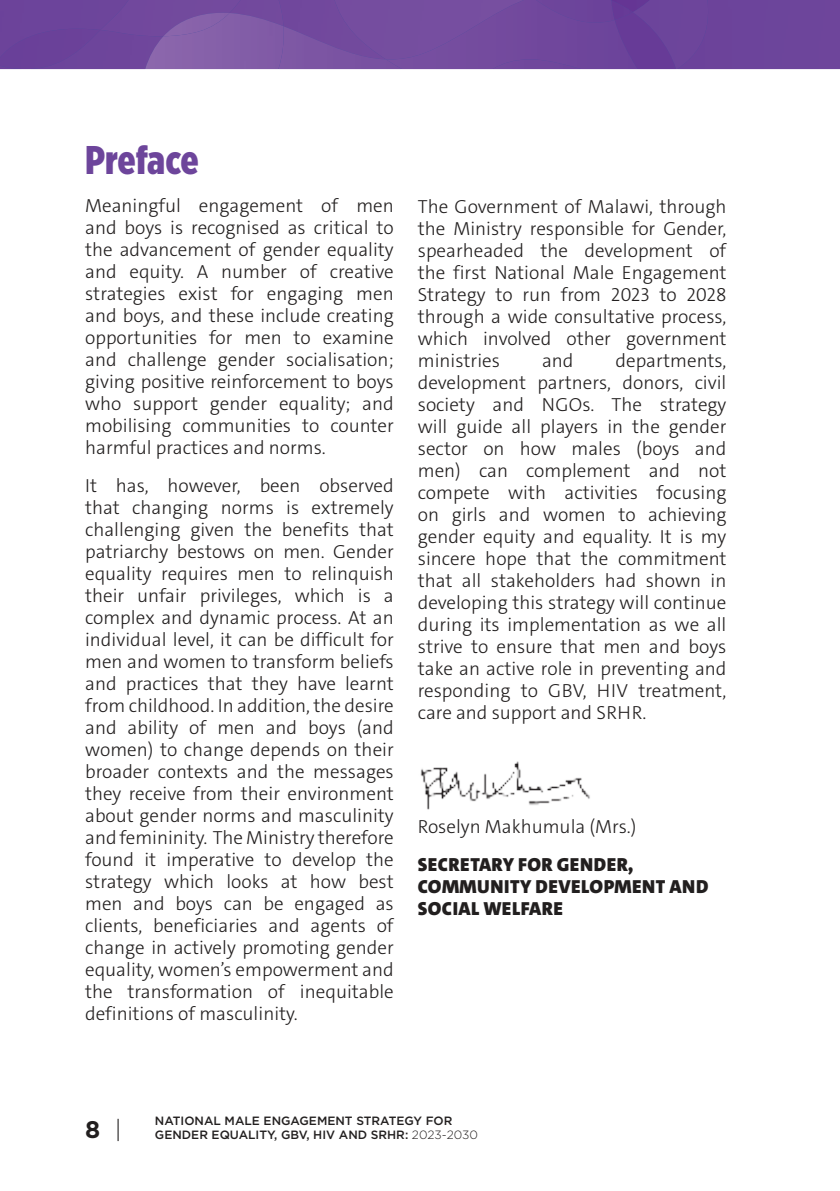
<style>
.page{position:relative;width:840px;height:1191px;background:#fff}
.page>*{position:absolute;margin:0;border:0;box-sizing:border-box;transform-origin:0 0}
.t1{font:900 40px "Gotham X Narrow";letter-spacing:-.005em;color:#6d459b}
.t2{font:700 24px "Gotham";color:#221f1f}
.t3{font:300 19px/22px "The Sans Trial";color:#221f1f;text-align:justify}
.t4{font:900 19px/22px "The Sans Trial";letter-spacing:.025em;color:#221f1f}
.t5{font:500 12px "Gotham";color:#221f1f}
.s1{font-weight:300}
</style>
<div class="page">
<div style="left:283px;top:0;width:103px;height:26px;background:#72499d"></div>
<div style="left:100px;top:0;width:183px;height:69px;background:#724a9d"></div>
<div style="left:0;top:0;width:152px;height:62px;background:#6c459b"></div>
<div style="left:0;top:29px;width:100px;height:40px;background:#6b4199"></div>
<div style="left:386px;top:0;width:228px;height:69px;background:#734b9e"></div>
<img style="left:284px;top:26px;width:118px;height:43px">
<img style="left:145px;top:13px;width:139px;height:56px">
<img style="left:492px;top:59px;width:89px;height:10px">
<img style="left:610px;top:0;width:1px;height:12px">
<img style="left:632px;top:0;width:44px;height:69px">
<div style="left:676px;top:0;width:163px;height:69px;background:#6c459b"></div>
<img style="left:611px;top:0;width:21px;height:20px">
<img style="left:614px;top:12px;width:61px;height:57px">
<img style="left:420px;top:761px;width:170px;height:49px">
<h1 class="t1" style="left:85px;top:142px;width:115px">Preface</h1>
<p class="t3" style="left:85px;top:196px;width:310px">Meaningful engagement of men and boys is recognised as critical to the advancement of gender equality and equity. A number of creative strategies exist for engaging men and boys, and these include creating opportunities for men to examine and challenge gender socialisation; giving positive reinforcement to boys who support gender equality; and mobilising communities to counter harmful practices and norms.</p>
<p class="t3" style="left:85px;top:476px;width:310px">It has, however, been observed that changing norms is extremely challenging given the benefits that patriarchy bestows on men. Gender equality requires men to relinquish their unfair privileges, which is a complex and dynamic process. At an individual level, it can be difficult for men and women to transform beliefs and practices that they have learnt from childhood. In addition, the desire and ability of men and boys (and women) to change depends on their broader contexts and the messages they receive from their environment about gender norms and masculinity and femininity. The Ministry therefore found it imperative to develop the strategy which looks at how best men and boys can be engaged as clients, beneficiaries and agents of change in actively promoting gender equality, women’s empowerment and the transformation of inequitable definitions of masculinity.</p>
<p class="t3" style="left:417px;top:197px;width:310px">The Government of Malawi, through the Ministry responsible for Gender, spearheaded the development of the first National Male Engagement Strategy to run from 2023 to 2028 through a wide consultative process, which involved other government ministries</p>
<p class="t3" style="left:417px;top:351px;width:310px;text-indent:197px">departments, development partners, donors, civil society and NGOs. The strategy will guide all players in the gender sector on how males (boys and men) can complement and not compete with activities focusing on girls and women to achieving gender equity and equality. It is my sincere hope that the commitment that all stakeholders had shown in developing this strategy will continue during its implementation as we all strive to ensure that men and boys take an active role in preventing and responding to GBV, HIV treatment, care and support and SRHR.</p>
<p class="t3" style="left:541px;top:351px;width:33px">and</p>
<p class="t3" style="left:417px;top:817px;width:220px">Roselyn Makhumula (Mrs.)</p>
<p class="t4" style="left:417px;top:854px;width:292px">SECRETARY FOR GENDER,<br>COMMUNITY DEVELOPMENT AND<br>SOCIAL WELFARE</p>
<p class="t5" style="left:155px;top:1115px;width:299px">NATIONAL MALE ENGAGEMENT STRATEGY FOR</p>
<p class="t2" style="left:85px;top:1118px;width:38px">8 <span class="s1">|</span></p>
<p class="t5" style="left:155px;top:1129px;width:324px">GENDER EQUALITY, GBV, HIV AND SRHR: <span class="s1">2023-2030</span></p>
</div>
